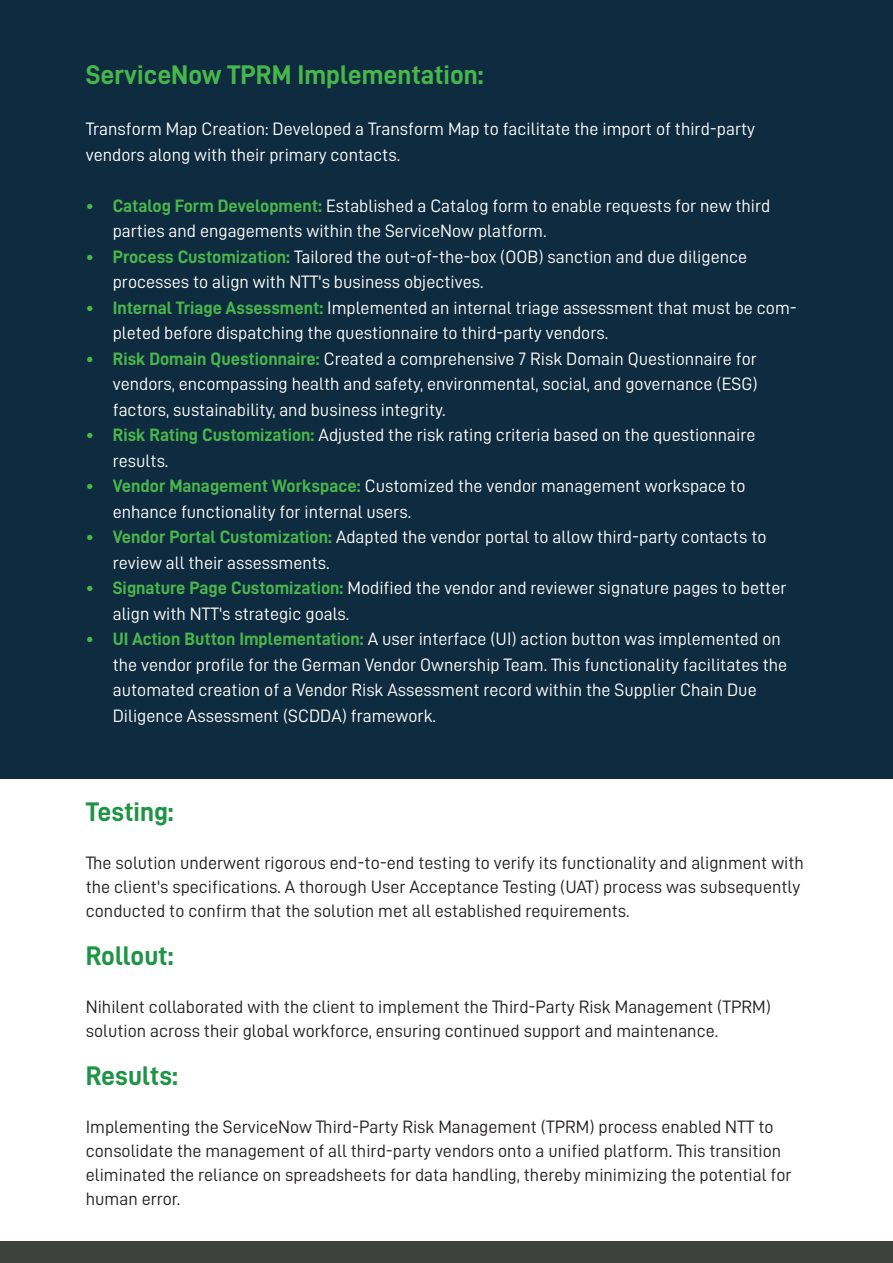
<style>
.page{position:relative;width:893px;height:1263px;background:#fff}
.page>*{position:absolute;margin:0;border:0;box-sizing:border-box;transform-origin:0 0}
.t1{font:27px "D DIN Bold";color:#47b74b}
.t2{font:27px "D DIN Bold";color:#1e9445}
.t3{font:18px/25.5px "D DIN";color:#fff}
.t4{font:18px/24px "D DIN";color:#231f20}
.s1{font-family:"D DIN Bold";color:#49b74b}
</style>
<div class="page">
<div style="left:0;top:0;width:893px;height:779px;background:#0e2b3f"></div>
<div style="left:0;top:1241px;width:893px;height:22px;background:#3f413f"></div>
<h1 class="t1" style="left:86px;top:60px;width:399px">ServiceNow TPRM Implementation:</h1>
<p class="t3" style="left:86px;top:116px;width:671px">Transform Map Creation: Developed a Transform Map to facilitate the import of third-party vendors along with their primary contacts.</p>
<p class="t3" style="left:113px;top:192px;width:659px;text-indent:-27px"><span class="s1">• Catalog Form Development:</span> Established a Catalog form to enable requests for new third parties and engagements within the ServiceNow platform.</p>
<p class="t3" style="left:113px;top:243px;width:636px;text-indent:-27px"><span class="s1">• Process Customization:</span> Tailored the out-of-the-box (OOB) sanction and due diligence processes to align with NTT's business objectives.</p>
<p class="t3" style="left:113px;top:294px;width:686px;text-indent:-27px"><span class="s1">• Internal Triage Assessment:</span> Implemented an internal triage assessment that must be com&shy;pleted before dispatching the questionnaire to third-party vendors.</p>
<p class="t3" style="left:113px;top:345px;width:646px;text-align:justify;text-indent:-27px"><span class="s1">• Risk Domain Questionnaire:</span> Created a comprehensive 7 Risk Domain Questionnaire for vendors, encompassing health and safety, environmental, social, and governance (ESG) factors, sustainability, and business integrity.</p>
<p class="t3" style="left:113px;top:422px;width:644px;text-indent:-27px"><span class="s1">• Risk Rating Customization:</span> Adjusted the risk rating criteria based on the questionnaire results.</p>
<p class="t3" style="left:113px;top:473px;width:634px;text-indent:-27px"><span class="s1">• Vendor Management Workspace:</span> Customized the vendor management workspace to enhance functionality for internal users.</p>
<p class="t3" style="left:113px;top:524px;width:655px;text-indent:-27px"><span class="s1">• Vendor Portal Customization:</span> Adapted the vendor portal to allow third-party contacts to review all their assessments.</p>
<p class="t3" style="left:113px;top:575px;width:675px;text-indent:-27px"><span class="s1">• Signature Page Customization:</span> Modified the vendor and reviewer signature pages to better align with NTT's strategic goals.</p>
<p class="t3" style="left:113px;top:626px;width:676px;text-indent:-27px"><span class="s1">• UI Action Button Implementation:</span> A user interface (UI) action button was implemented on the vendor profile for the German Vendor Ownership Team. This functionality facilitates the automated creation of a Vendor Risk Assessment record within the Supplier Chain Due Diligence Assessment (SCDDA) framework.</p>
<h1 class="t2" style="left:86px;top:796px;width:89px">Testing:</h1>
<p class="t4" style="left:86px;top:850px;width:720px">The solution underwent rigorous end-to-end testing to verify its functionality and alignment with the client's specifications. A thorough User Acceptance Testing (UAT) process was subsequently conducted to confirm that the solution met all established requirements.</p>
<h1 class="t2" style="left:86px;top:940px;width:89px">Rollout:</h1>
<p class="t4" style="left:86px;top:994px;width:687px">Nihilent collaborated with the client to implement the Third-Party Risk Management (TPRM) solution across their global workforce, ensuring continued support and maintenance.</p>
<h1 class="t2" style="left:86px;top:1060px;width:94px">Results:</h1>
<p class="t4" style="left:86px;top:1114px;width:707px">Implementing the ServiceNow Third-Party Risk Management (TPRM) process enabled NTT to consolidate the management of all third-party vendors onto a unified platform. This transition eliminated the reliance on spreadsheets for data handling, thereby minimizing the potential for human error.</p>
</div>
